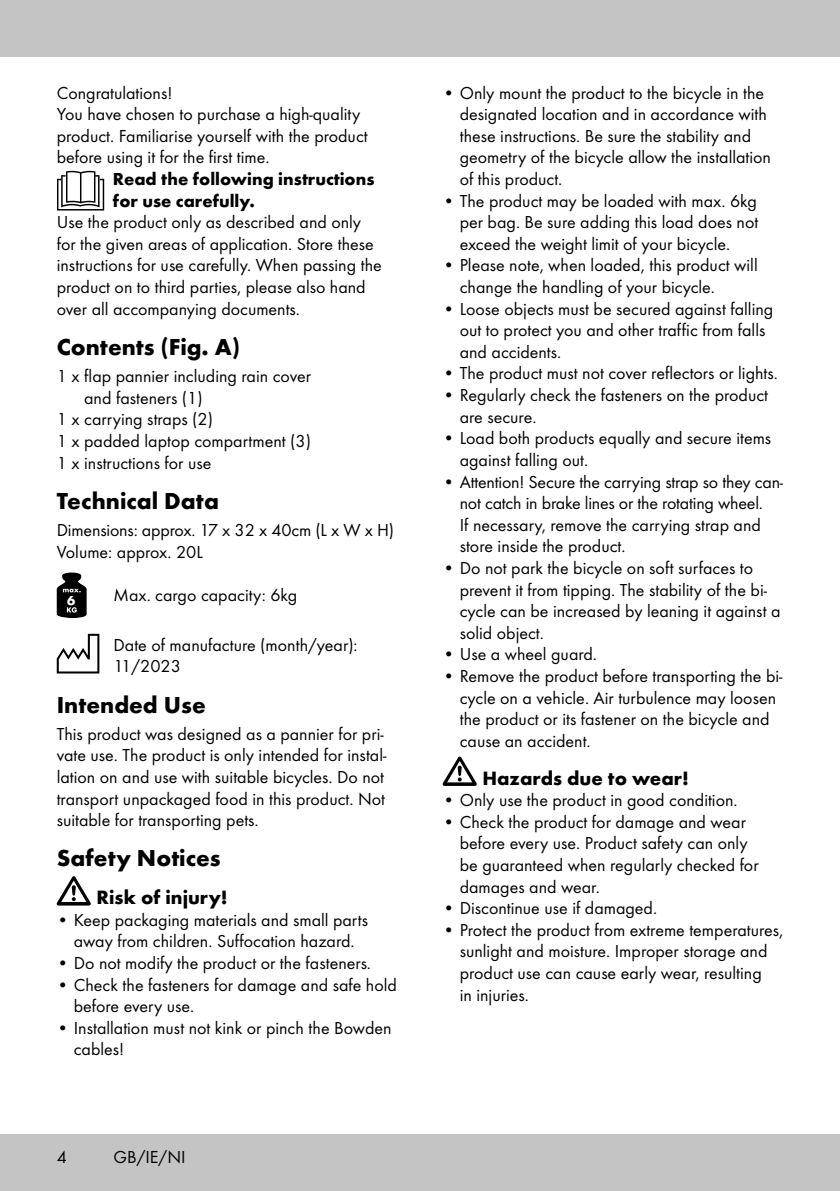
<style>
.page{position:relative;width:840px;height:1191px;background:#fff}
.page>*{position:absolute;margin:0;border:0;box-sizing:border-box;transform-origin:0 0}
.t1{font:700 24px "Futura TOT";color:#000}
.t2{font:700 20px "Futura TOT";color:#000}
.t3{font:18px/21.6px "Futura TOT Boo";color:#000}
.t4{font:700 18px/21.6px "Futura TOT";color:#000}
.t5{font:700 13.6px "Futura TOT";color:#fff}
</style>
<div class="page">
<div style="left:0;top:1134px;width:839px;height:57px;background:#c5c4c4"></div>
<div style="left:0;top:0;width:839px;height:57px;background:#c5c4c4"></div>
<svg style="left:57px;top:171px;width:47px;height:39px"></svg>
<svg style="left:57px;top:572px;width:30px;height:46px"></svg>
<svg style="left:57px;top:634px;width:42px;height:39px"></svg>
<svg style="left:57px;top:876px;width:34px;height:29px"></svg>
<svg style="left:442px;top:756px;width:34px;height:30px"></svg>
<p class="t3" style="left:57px;top:82px;width:312px">Congratulations!<br>You have chosen to purchase a high-quality product. Familiarise yourself with the product before using it for the first time.</p>
<p class="t4" style="left:113px;top:168px;width:263px">Read the following instructions for use carefully.</p>
<p class="t3" style="left:57px;top:211px;width:326px">Use the product only as described and only for the given areas of application. Store these instructions for use carefully. When passing the product on to third parties, please also hand over all accompanying documents.</p>
<h1 class="t1" style="left:57px;top:332px;width:185px">Contents (Fig. A)</h1>
<p class="t3" style="left:57px;top:365px;width:256px">1 x flap pannier including rain cover</p>
<p class="t3" style="left:84px;top:387px;width:120px">and fasteners (1)</p>
<p class="t3" style="left:57px;top:408px;width:158px">1 x carrying straps (2)</p>
<p class="t3" style="left:57px;top:430px;width:255px">1 x padded laptop compartment (3)</p>
<p class="t3" style="left:57px;top:451px;width:156px">1 x instructions for use</p>
<h1 class="t1" style="left:57px;top:486px;width:163px">Technical Data</h1>
<p class="t3" style="left:57px;top:519px;width:339px">Dimensions: approx. 17 x 32 x 40cm (L x W x H)<br>Volume: approx. 20L</p>
<p class="t5" style="left:67px;top:591px;width:10px">6</p>
<p class="t3" style="left:113px;top:584px;width:185px">Max. cargo capacity: 6kg</p>
<p class="t3" style="left:113px;top:634px;width:245px">Date of manufacture (month/year):<br>11/2023</p>
<h1 class="t1" style="left:57px;top:689px;width:150px">Intended Use</h1>
<p class="t3" style="left:57px;top:723px;width:331px">This product was designed as a pannier for pri&shy;vate use. The product is only intended for instal&shy;lation on and use with suitable bicycles. Do not transport unpackaged food in this product. Not suitable for transporting pets.</p>
<h1 class="t1" style="left:57px;top:843px;width:165px">Safety Notices</h1>
<p class="t2" style="left:96px;top:885px;width:133px">Risk of injury!</p>
<p class="t3" style="left:57px;top:909px;width:312px;text-align:center">• Keep packaging materials and small parts away from children. Suffocation hazard.</p>
<p class="t3" style="left:57px;top:952px;width:315px">• Do not modify the product or the fasteners.</p>
<p class="t3" style="left:74px;top:973px;width:324px;text-indent:-17px">• Check the fasteners for damage and safe hold before every use.</p>
<p class="t3" style="left:74px;top:1017px;width:319px;text-indent:-17px">• Installation must not kink or pinch the Bowden cables!</p>
<p class="t3" style="left:57px;top:1146px;width:12px">4</p>
<p class="t3" style="left:113px;top:1146px;width:74px">GB/IE/NI</p>
<p class="t3" style="left:459px;top:82px;width:313px;text-indent:-17px">• Only mount the product to the bicycle in the designated location and in accordance with these instructions. Be sure the stability and geometry of the bicycle allow the installation of this product.</p>
<p class="t3" style="left:459px;top:190px;width:300px;text-align:justify;text-indent:-17px">• The product may be loaded with max. 6kg per bag. Be sure adding this load does not exceed the weight limit of your bicycle.</p>
<p class="t3" style="left:459px;top:254px;width:299px;text-indent:-17px">• Please note, when loaded, this product will change the handling of your bicycle.</p>
<p class="t3" style="left:459px;top:298px;width:315px;text-indent:-17px">• Loose objects must be secured against falling out to protect you and other traffic from falls and accidents.</p>
<p class="t3" style="left:442px;top:362px;width:336px">• The product must not cover reflectors or lights.</p>
<p class="t3" style="left:459px;top:384px;width:310px;text-indent:-17px">• Regularly check the fasteners on the product are secure.</p>
<p class="t3" style="left:459px;top:427px;width:313px;text-indent:-17px">• Load both products equally and secure items against falling out.</p>
<p class="t3" style="left:459px;top:470px;width:325px;text-indent:-17px">• Attention! Secure the carrying strap so they can&shy;not catch in brake lines or the rotating wheel.<br>If necessary, remove the carrying strap and store inside the product.</p>
<p class="t3" style="left:459px;top:557px;width:322px;text-indent:-17px">• Do not park the bicycle on soft surfaces to prevent it from tipping. The stability of the bi&shy;cycle can be increased by leaning it against a solid object.</p>
<p class="t3" style="left:442px;top:643px;width:156px">• Use a wheel guard.</p>
<p class="t3" style="left:459px;top:665px;width:324px;text-indent:-17px">• Remove the product before transporting the bi&shy;cycle on a vehicle. Air turbulence may loosen the product or its fastener on the bicycle and cause an accident.</p>
<p class="t2" style="left:482px;top:765px;width:208px">Hazards due to wear!</p>
<p class="t3" style="left:442px;top:789px;width:296px">• Only use the product in good condition.</p>
<p class="t3" style="left:459px;top:811px;width:300px;text-indent:-17px">• Check the product for damage and wear before every use. Product safety can only be guaranteed when regularly checked for damages and wear.</p>
<p class="t3" style="left:442px;top:897px;width:216px">• Discontinue use if damaged.</p>
<p class="t3" style="left:459px;top:919px;width:325px;text-indent:-17px">• Protect the product from extreme temperatures, sunlight and moisture. Improper storage and product use can cause early wear, resulting<br>in injuries.</p>
</div>
